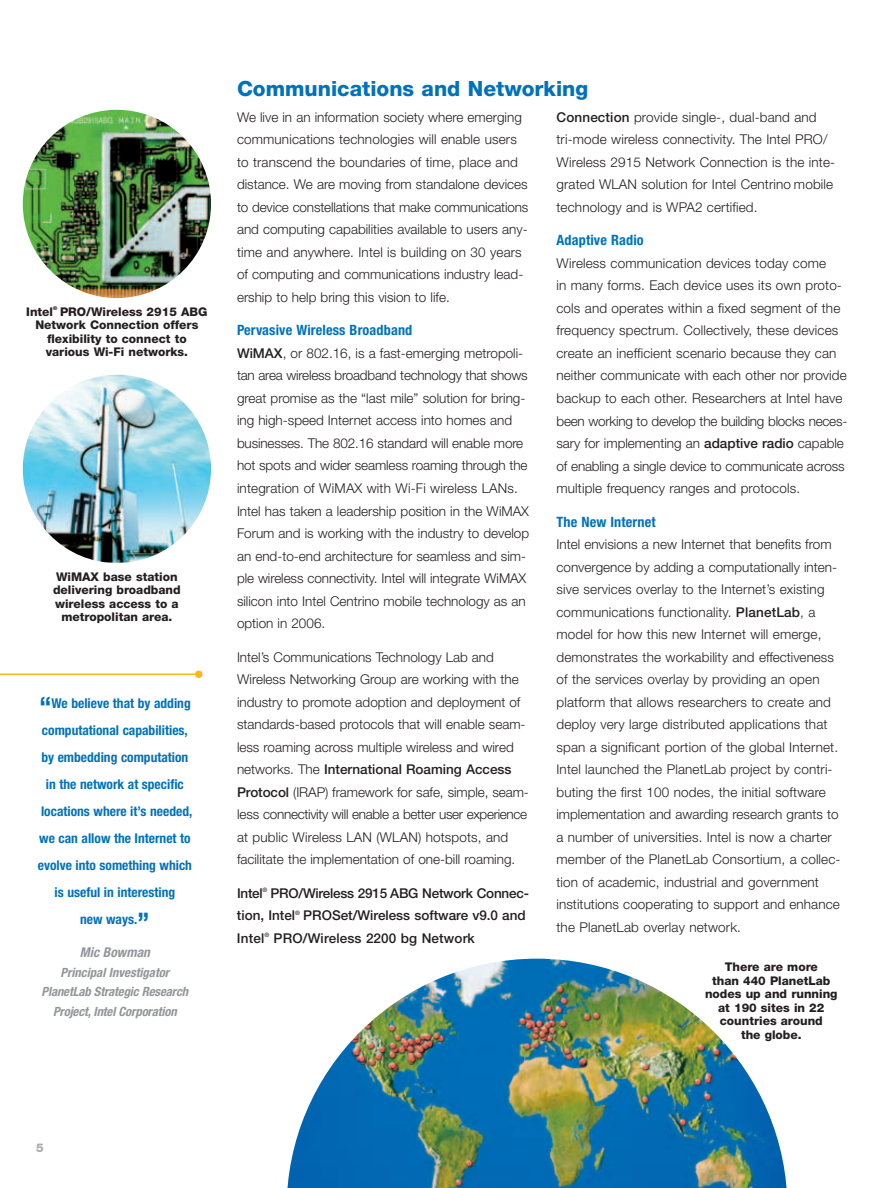
<style>
.page{position:relative;width:891px;height:1188px;background:#fff}
.page>*{position:absolute;margin:0;border:0;box-sizing:border-box;transform-origin:0 0}
.t1{font:800 21px "Helvetica Neue";color:#0072bc}
.t2{font:700 condensed 14.25px "Helvetica Neue";letter-spacing:.01em;color:#0072bc}
.t3{font:300 13.5px/22.5px "Helvetica Neue";color:#231f20}
.t4{font:700 condensed 13.5px/27px "Helvetica Neue";color:#0072bc;text-align:center}
.t5{font:500 13.5px/22.5px "Helvetica Neue";color:#231f20}
.t6{font:italic 700 condensed 13.5px "Helvetica Neue";color:#939598}
.t7{font:italic 700 condensed 12.75px/19.5px "Helvetica Neue";letter-spacing:-.01em;color:#939598;text-align:center}
.t8{font:800 12px/13.5px "Helvetica Neue";color:#231f20;text-align:center}
.t9{font:800 12px "Helvetica Neue";color:#a8a9ad}
.t10{font:500 6px "Helvetica Neue";color:#231f20}
.t11{font:800 5.25px "Helvetica Neue";color:#231f20}
.s1{font-size:27px}
.s2{font-weight:500}
</style>
<div class="page">
<img style="left:287px;top:959px;width:500px;height:229px">
<img style="left:23px;top:110px;width:188px;height:188px;border-radius:50%">
<img style="left:23px;top:375px;width:188px;height:188px;border-radius:50%">
<hr style="left:0;top:674px;width:200px;height:1px;background:#fcb914">
<div style="left:195px;top:671px;width:7px;height:7px;background:#fcb914;border-radius:50%"></div>
<p class="t8" style="left:26px;top:306px;width:28px">Intel</p>
<p class="t11" style="left:53px;top:307px;width:6px">®</p>
<p class="t8" style="left:60px;top:306px;width:149px">PRO/Wireless 2915 ABG</p>
<p class="t8" style="left:35px;top:319px;width:164px">Network Connection offers</p>
<p class="t8" style="left:47px;top:333px;width:141px">flexibility to connect to</p>
<p class="t8" style="left:46px;top:346px;width:144px">various Wi-Fi networks.</p>
<p class="t8" style="left:53px;top:571px;width:129px">WiMAX base station delivering broadband wireless access to a metropolitan area.</p>
<p class="t4" style="left:38px;top:691px;width:156px"><span class="s1">“</span>We believe that by adding computational capabilities, by embedding computation in the network at specific locations where it’s needed, we can allow the Internet to evolve into something which is useful in interesting<br>new ways.<span class="s1">”</span></p>
<p class="t6" style="left:80px;top:948px;width:74px">Mic Bowman</p>
<p class="t7" style="left:42px;top:964px;width:151px">Principal Investigator<br>PlanetLab Strategic Research<br>Project, IntelCorporation</p>
<h1 class="t1" style="left:237px;top:81px;width:353px">Communications and Networking</h1>
<p class="t3" style="left:237px;top:107px;width:293px">We live in an information society where emerging communications technologies will enable users to transcend the boundaries of time, place and distance. We are moving from standalone devices to device constellations that make communications and computing capabilities available to users any&shy;time and anywhere. Intel is building on 30 years of computing and communications industry lead&shy;ership to help bring this vision to life.</p>
<p class="t2" style="left:237px;top:325px;width:177px">Pervasive Wireless Broadband</p>
<p class="t3" style="left:237px;top:343px;width:294px"><span class="s2">WiMAX</span>, or 802.16, is a fast-emerging metropoli&shy;tan area wireless broadband technology that shows great promise as the “last mile” solution for bring&shy;ing high-speed Internet access into homes and businesses. The 802.16 standard will enable more hot spots and wider seamless roaming through the integration of WiMAX with Wi-Fi wireless LANs.<br>Intel has taken a leadership position in the WiMAX Forum and is working with the industry to develop an end-to-end architecture for seamless and sim&shy;ple wireless connectivity. Intel will integrate WiMAX silicon into Intel Centrino mobile technology as an option in 2006.</p>
<p class="t3" style="left:237px;top:647px;width:293px">Intel’s Communications Technology Lab and Wireless Networking Group are working with the industry to promote adoption and deployment of standards-based protocols that will enable seam&shy;less roaming across multiple wireless and wired networks. The <span class="s2">International Roaming Access Protocol</span> (IRAP) framework for safe, simple, seam&shy;less connectivity will enable a better user experience at public Wireless LAN (WLAN) hotspots, and facilitate the implementation of one-bill roaming.</p>
<p class="t5" style="left:237px;top:883px;width:27px">Intel</p>
<p class="t10" style="left:263px;top:888px;width:6px">®</p>
<p class="t5" style="left:237px;top:883px;width:293px;text-indent:33px">PRO/Wireless 2915 ABG Network Connec&shy;tion, Intel</p>
<p class="t10" style="left:295px;top:910px;width:6px">®</p>
<p class="t5" style="left:303px;top:906px;width:224px">PROSet/Wireless software v9.0 and</p>
<p class="t5" style="left:237px;top:928px;width:29px">Intel</p>
<p class="t10" style="left:264px;top:933px;width:6px">®</p>
<p class="t5" style="left:274px;top:928px;width:203px">PRO/Wireless 2200 bg Network</p>
<p class="t3" style="left:556px;top:107px;width:280px"><span class="s2">Connection</span> provide single-, dual-band and tri-mode wireless connectivity. The Intel PRO/ Wireless 2915 Network Connection is the inte&shy;grated WLAN solution for Intel Centrino mobile technology and is WPA2 certified.</p>
<p class="t2" style="left:556px;top:235px;width:89px">Adaptive Radio</p>
<p class="t3" style="left:556px;top:253px;width:292px">Wireless communication devices today come<br>in many forms. Each device uses its own proto&shy;cols and operates within a fixed segment of the frequency spectrum. Collectively, these devices create an inefficient scenario because they can neither communicate with each other nor provide backup to each other. Researchers at Intel have been working to develop the building blocks neces&shy;sary for implementing an <span class="s2">adaptive radio</span> capable of enabling a single device to communicate across multiple frequency ranges and protocols.</p>
<p class="t2" style="left:556px;top:517px;width:101px">The New Internet</p>
<p class="t3" style="left:556px;top:534px;width:286px">Intel envisions a new Internet that benefits from convergence by adding a computationally inten&shy;sive services overlay to the Internet’s existing communications functionality. <span class="s2">PlanetLab</span>, a model for how this new Internet will emerge, demonstrates the workability and effectiveness of the services overlay by providing an open platform that allows researchers to create and deploy very large distributed applications that span a significant portion of the global Internet.<br>Intel launched the PlanetLab project by contri&shy;buting the first 100 nodes, the initial software implementation and awarding research grants to a number of universities. Intel is now a charter member of the PlanetLab Consortium, a collec&shy;tion of academic, industrial and government institutions cooperating to support and enhance the PlanetLab overlay network.</p>
<p class="t8" style="left:705px;top:961px;width:134px">There are more<br>than 440 PlanetLab nodes up and running at 190 sites in 22 countries around<br>the globe.</p>
<p class="t9" style="left:36px;top:1144px;width:9px">5</p>
</div>
